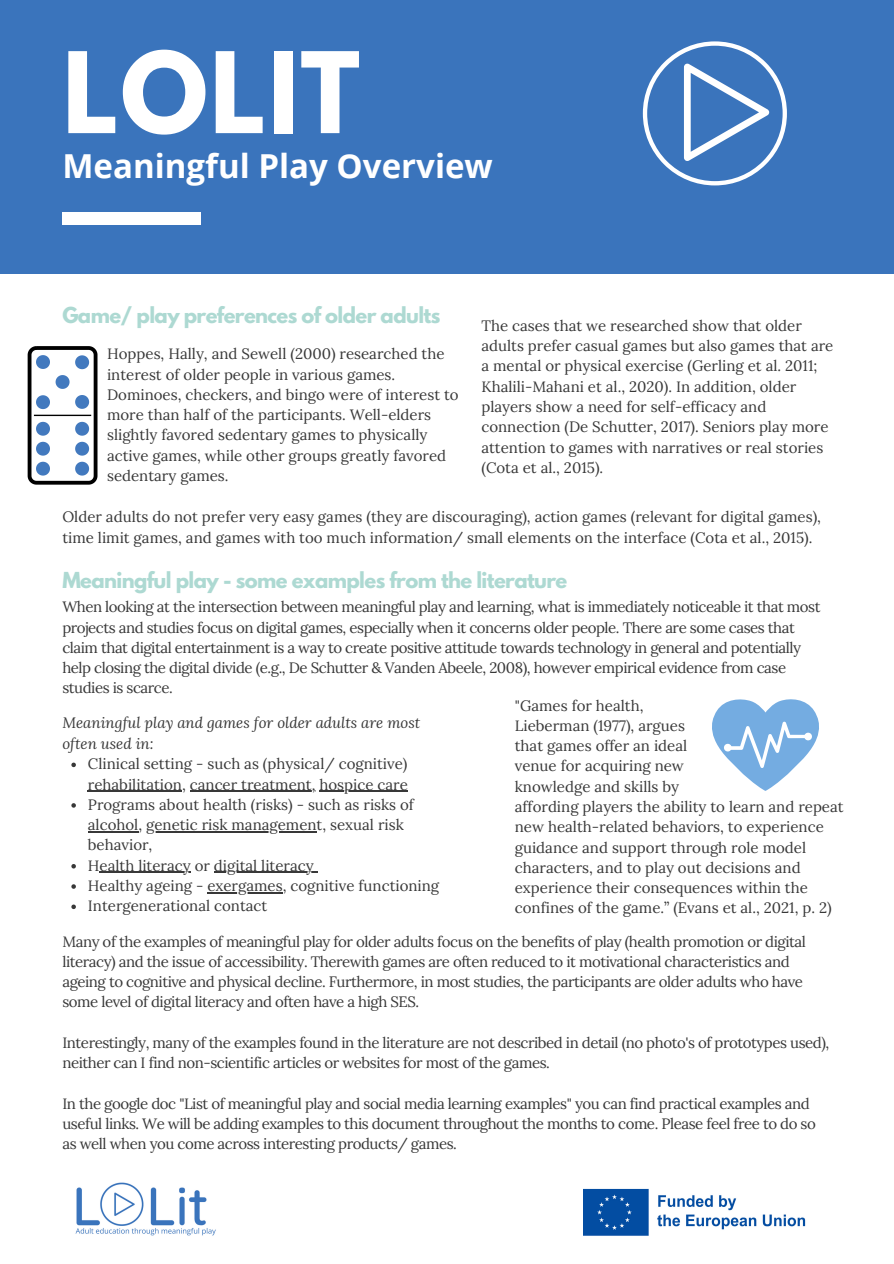
<style>
.page{position:relative;width:894px;height:1264px;background:#fff}
.page>*{position:absolute;margin:0;border:0;box-sizing:border-box;transform-origin:0 0}
.t1{font:700 99.3px "League Spartan";letter-spacing:.02em;color:#fff}
.t2{font:700 33px "Open Sans";color:#fff}
.t3{font:700 19.5px "League Spartan";letter-spacing:-.03em;color:#add9d2}
.t4{font:15px/20.2px "Lora";color:#383838}
.t5{font:15px/20.2px "Lora";letter-spacing:-.03em;color:#383838}
.t6{font:italic 15px/21.5px "Lora";color:#383838}
</style>
<div class="page">
<div style="left:0;top:0;width:893px;height:273px;background:#3a74bc"></div>
<div style="left:62px;top:212px;width:139px;height:13px;background:#fff"></div>
<img style="left:75px;top:1182px;width:141px;height:54px">
<img style="left:583px;top:1188px;width:223px;height:48px">
<svg style="left:642px;top:41px;width:144px;height:144px"></svg>
<svg style="left:712px;top:699px;width:107px;height:92px"></svg>
<svg style="left:71px;top:762px;width:5px;height:5px"></svg>
<hr style="left:88px;top:790px;width:94px;height:2px;background:#383838">
<hr style="left:190px;top:790px;width:125px;height:2px;background:#383838">
<hr style="left:319px;top:790px;width:89px;height:2px;background:#383838">
<svg style="left:71px;top:803px;width:5px;height:4px"></svg>
<hr style="left:88px;top:831px;width:50px;height:1px;background:#383838">
<hr style="left:146px;top:831px;width:170px;height:1px;background:#383838">
<svg style="left:71px;top:864px;width:5px;height:4px"></svg>
<hr style="left:100px;top:871px;width:91px;height:2px;background:#383838">
<hr style="left:214px;top:871px;width:99px;height:2px;background:#383838">
<svg style="left:71px;top:884px;width:5px;height:4px"></svg>
<hr style="left:207px;top:892px;width:75px;height:1px;background:#383838">
<svg style="left:71px;top:904px;width:5px;height:5px"></svg>
<svg style="left:28px;top:346px;width:69px;height:138px"></svg>
<p class="t1" style="left:62px;top:44px;width:299px">LOLIT</p>
<p class="t2" style="left:62px;top:143px;width:432px">Meaningful Play Overview</p>
<p class="t3" style="left:62px;top:305px;width:379px">Game/ play preferences of older adults</p>
<p class="t4" style="left:107px;top:343px;width:353px">Hoppes, Hally, and Sewell (2000) researched the interest of older people in various games.<br>Dominoes, checkers, and bingo were of interest to more than half of the participants. Well-elders slightly favored sedentary games to physically active games, while other groups greatly favored sedentary games.</p>
<p class="t4" style="left:481px;top:315px;width:353px">The cases that we researched show that older adults prefer casual games but also games that are a mental or physical exercise (Gerling et al. 2011; Khalili-Mahani et al., 2020). In addition, older players show a need for self-efficacy and connection (De Schutter, 2017). Seniors play more attention to games with narratives or real stories (Cota et al., 2015).</p>
<p class="t4" style="left:62px;top:507px;width:760px">Older adults do not prefer very easy games (they are discouraging), action games (relevant for digital games), time limit games, and games with too much information/ small elements on the interface (Cota et al., 2015).</p>
<p class="t3" style="left:62px;top:570px;width:506px">Meaningful play - some examples from the literature</p>
<p class="t5" style="left:62px;top:596px;width:759px">When looking at the intersection between meaningful play and learning, what is immediately noticeable it that most projects and studies focus on digital games, especially when it concerns older people. There are some cases that claim that digital entertainment is a way to create positive attitude towards technology in general and potentially help closing the digital divide (e.g., De Schutter &amp; Vanden Abeele, 2008), however empirical evidence from case studies is scarce.</p>
<p class="t6" style="left:62px;top:711px;width:359px">Meaningful play and games for older adults are most often used in:</p>
<p class="t4" style="left:88px;top:753px;width:321px">Clinical setting - such as (physical/ cognitive) rehabilitation, cancer treatment, hospice care</p>
<p class="t4" style="left:88px;top:794px;width:327px">Programs about health (risks) - such as risks of alcohol, genetic risk management, sexual risk behavior,</p>
<p class="t4" style="left:88px;top:855px;width:227px">Health literacy or digital literacy</p>
<p class="t4" style="left:88px;top:875px;width:353px">Healthy ageing - exergames, cognitive functioning</p>
<p class="t4" style="left:88px;top:895px;width:181px">Intergenerational contact</p>
<p class="t4" style="left:514px;top:695px;width:174px">"Games for health,<br>Lieberman (1977), argues that games offer an ideal venue for acquiring new knowledge and skills by</p>
<p class="t4" style="left:514px;top:796px;width:330px">affording players the ability to learn and repeat new health-related behaviors, to experience guidance and support through role model characters, and to play out decisions and experience their consequences within the confines of the game.” (Evans et al., 2021, p. 2)</p>
<p class="t5" style="left:62px;top:931px;width:744px">Many of the examples of meaningful play for older adults focus on the benefits of play (health promotion or digital literacy) and the issue of accessibility. Therewith games are often reduced to it motivational characteristics and ageing to cognitive and physical decline. Furthermore, in most studies, the participants are older adults who have some level of digital literacy and often have a high SES.</p>
<p class="t5" style="left:62px;top:1032px;width:768px">Interestingly, many of the examples found in the literature are not described in detail (no photo's of prototypes used), neither can I find non-scientific articles or websites for most of the games.</p>
<p class="t5" style="left:62px;top:1093px;width:754px">In the google doc "List of meaningful play and social media learning examples" you can find practical examples and useful links. We will be adding examples to this document throughout the months to come. Please feel free to do so as well when you come across interesting products/ games.</p>
</div>
